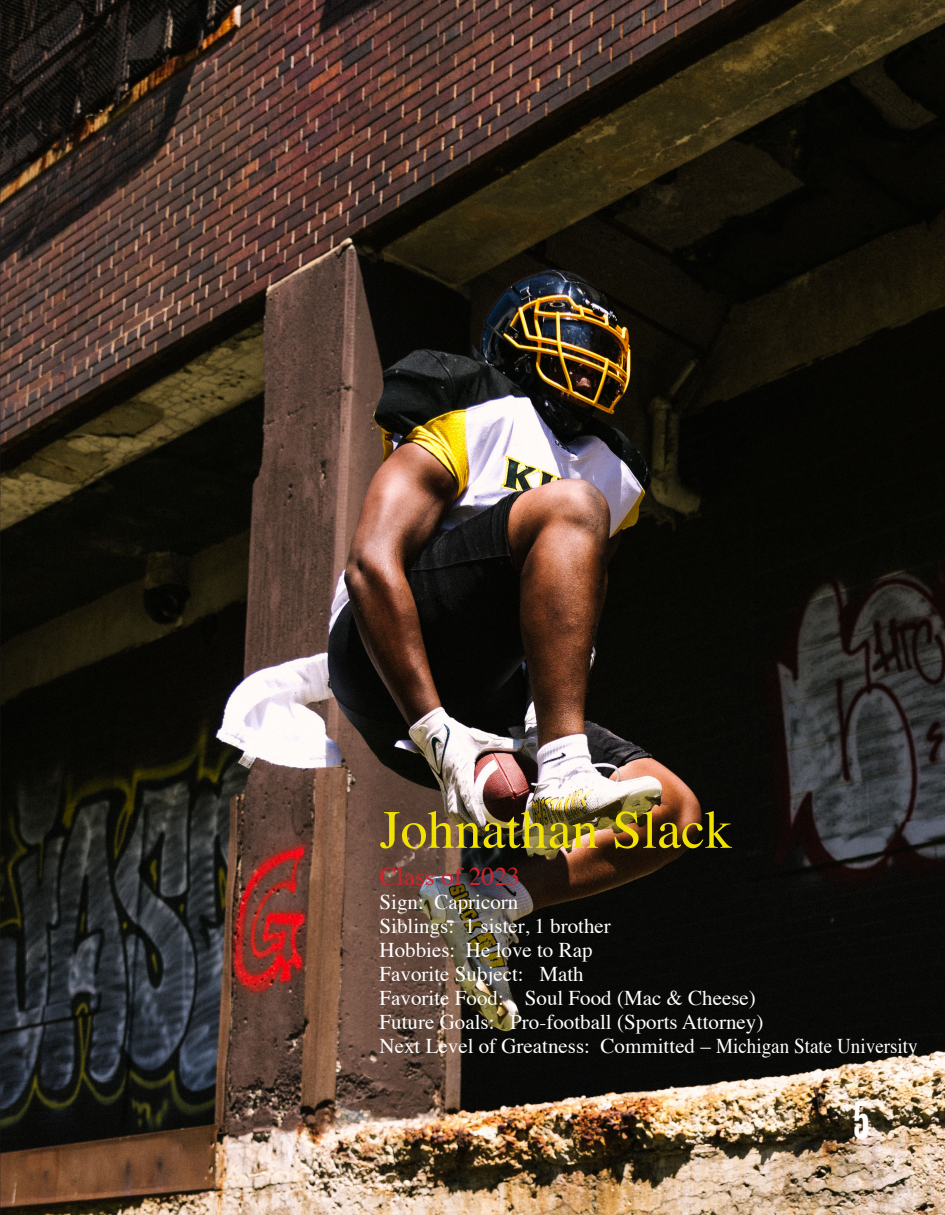
<style>
.page{position:relative;width:945px;height:1215px;background:#fff}
.page>*{position:absolute;margin:0;border:0;box-sizing:border-box;transform-origin:0 0}
.t1{font:54px "Times";color:#f1e201}
.t2{font:condensed 48px "Balboa";color:#fff}
.t3{font:25.5px "Times";color:#d1232a}
.t4{font:21px "Times";color:#fff}
</style>
<div class="page">
<img style="left:0;top:0;width:945px;height:1215px">
<p class="t1" style="left:380px;top:779px;width:354px">Johnathan Slack</p>
<p class="t3" style="left:380px;top:853px;width:142px">Class of 2023</p>
<p class="t4" style="left:380px;top:883px;width:140px">Sign: Capricorn</p>
<p class="t4" style="left:380px;top:907px;width:233px">Siblings: 1 sister, 1 brother</p>
<p class="t4" style="left:380px;top:931px;width:214px">Hobbies: He love to Rap</p>
<p class="t4" style="left:380px;top:955px;width:206px">Favorite Subject: Math</p>
<p class="t4" style="left:380px;top:979px;width:378px">Favorite Food: Soul Food (Mac &amp; Cheese)</p>
<p class="t4" style="left:380px;top:1003px;width:385px">Future Goals: Pro-football (Sports Attorney)</p>
<p class="t4" style="left:380px;top:1027px;width:540px">Next Level of Greatness: Committed – Michigan State University</p>
<p class="t2" style="left:853px;top:1096px;width:18px">5</p>
</div>
